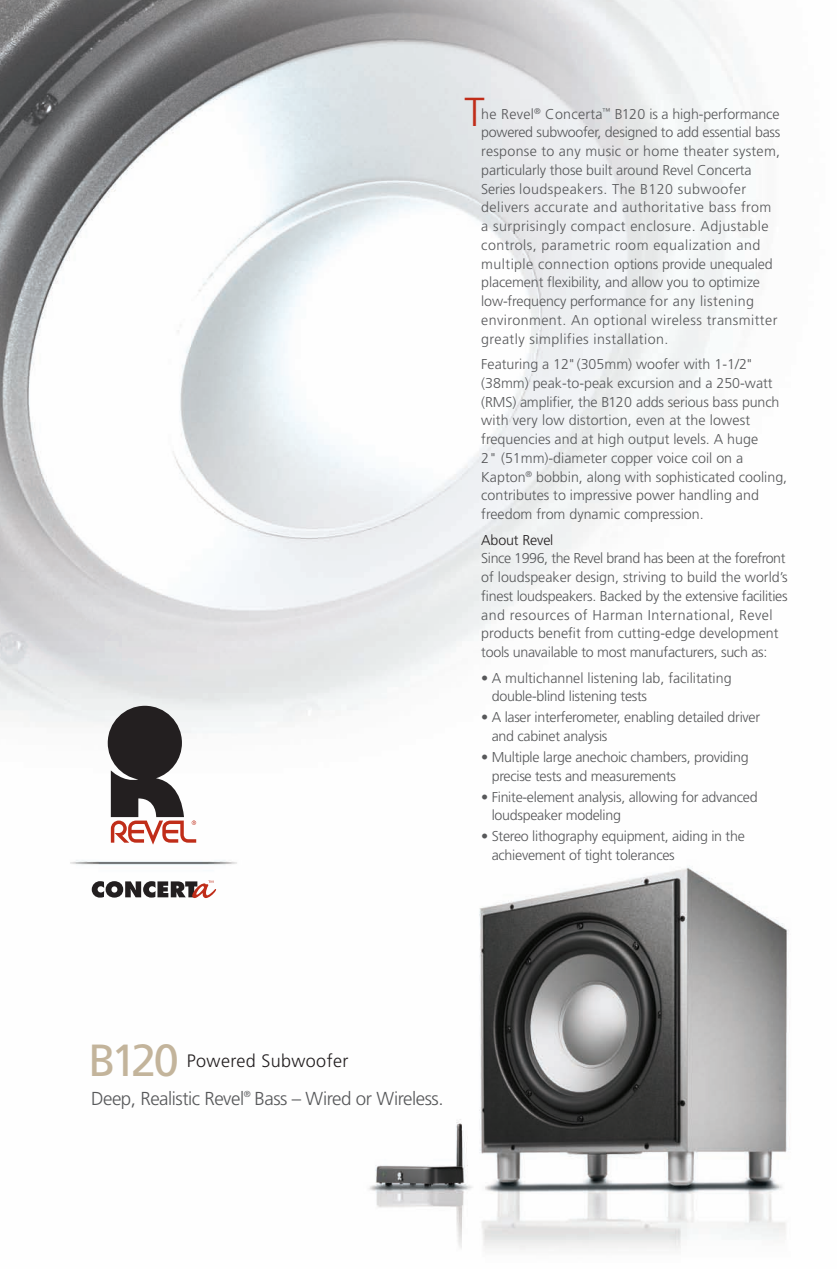
<style>
.page{position:relative;width:837px;height:1269px;background:#fff}
.page>*{position:absolute;margin:0;border:0;box-sizing:border-box;transform-origin:0 0}
.t1{font:45px "Frutiger";color:#c3b49b}
.t2{font:300 40.5px "Frutiger";color:#c02d19}
.t3{font:300 18.75px "Frutiger";letter-spacing:-.025em;color:#57585a}
.t4{font:300 18px "Frutiger";letter-spacing:.02em;color:#231f20}
.t5{font:300 14.25px/18.8px "Frutiger";letter-spacing:-.02em;color:#57585a}
.t6{font:300 14.25px/18.8px "Frutiger";letter-spacing:.02em;color:#57585a}
.t7{font:300 14.25px/18.8px "Frutiger";color:#57585a}
.t8{font:300 14.25px "Frutiger";letter-spacing:-.01em;color:#231f20}
</style>
<div class="page">
<img style="left:0;top:1px;width:789px;height:1249px">
<svg style="left:108px;top:706px;width:88px;height:139px"></svg>
<svg style="left:92px;top:881px;width:124px;height:17px"></svg>
<h2 class="t2" style="left:464px;top:89px;width:22px">T</h2>
<p class="t6" style="left:481px;top:104px;width:301px">he Revel<sup>®</sup> Concerta<sup>™</sup> B120 is a high-performance powered subwoofer, designed to add essential bass response to any music or home theater system, particularly those built around Revel Concerta Series loudspeakers. The B120 subwoofer delivers accurate and authoritative bass from a surprisingly compact enclosure. Adjustable controls, parametric room equalization and multiple connection options provide unequaled placement flexibility, and allow you to optimize low-frequency performance for any listening environment. An optional wireless transmitter greatly simplifies installation.</p>
<p class="t7" style="left:481px;top:355px;width:307px">Featuring a 12" (305mm) woofer with 1-1/2" (38mm) peak-to-peak excursion and a 250-watt (RMS) amplifier, the B120 adds serious bass punch with very low distortion, even at the lowest frequencies and at high output levels. A huge<br>2" (51mm)-diameter copper voice coil on a Kapton<sup>®</sup> bobbin, along with sophisticated cooling, contributes to impressive power handling and freedom from dynamic compression.</p>
<p class="t8" style="left:481px;top:532px;width:74px">About Revel</p>
<p class="t5" style="left:481px;top:549px;width:308px">Since 1996, the Revel brand has been at the forefront of loudspeaker design, striving to build the world’s finest loudspeakers. Backed by the extensive facilities and resources of Harman International, Revel products benefit from cutting-edge development tools unavailable to most manufacturers, such as:</p>
<p class="t7" style="left:492px;top:668px;width:241px;text-indent:-11px">• A multichannel listening lab, facilitating double-blind listening tests</p>
<p class="t5" style="left:492px;top:708px;width:270px;text-indent:-11px">• A laser interferometer, enabling detailed driver and cabinet analysis</p>
<p class="t5" style="left:492px;top:748px;width:258px;text-indent:-11px">• Multiple large anechoic chambers, providing precise tests and measurements</p>
<p class="t5" style="left:492px;top:787px;width:267px;text-indent:-11px">• Finite-element analysis, allowing for advanced loudspeaker modeling</p>
<p class="t5" style="left:492px;top:827px;width:255px;text-indent:-11px">• Stereo lithography equipment, aiding in the achievement of tight tolerances</p>
<h1 class="t1" style="left:88px;top:1034px;width:92px">B120</h1>
<p class="t4" style="left:187px;top:1051px;width:163px">Powered Subwoofer</p>
<h3 class="t3" style="left:91px;top:1088px;width:354px">Deep, Realistic Revel<sup>®</sup> Bass – Wired or Wireless.</h3>
</div>
